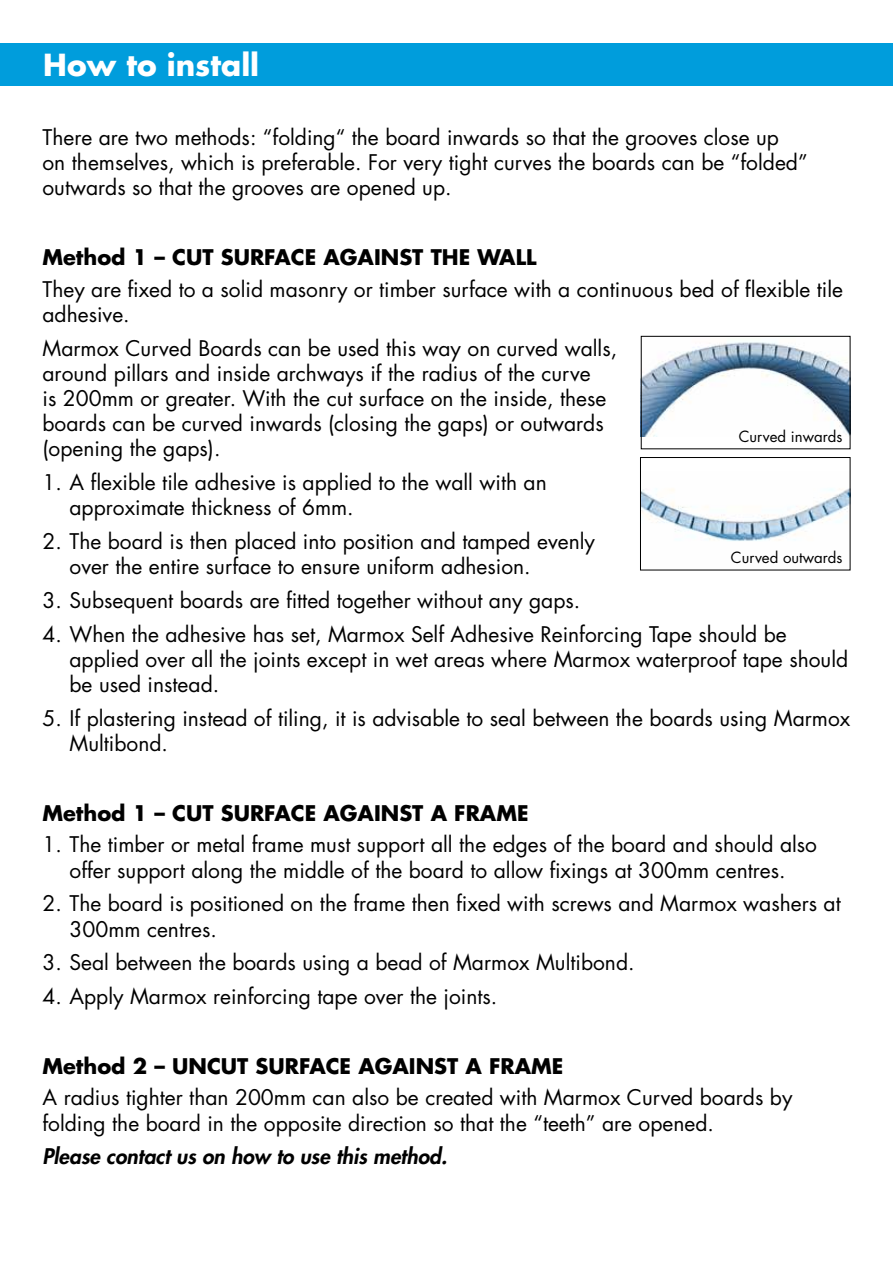
<style>
.page{position:relative;width:893px;height:1263px;background:#fff}
.page>*{position:absolute;margin:0;border:0;box-sizing:border-box;transform-origin:0 0}
.t1{font:700 29.55px "Futura Std";color:#fff}
.t2{font:21px/25.2px "Futura Std";color:#000}
.t3{font:700 21px "Futura Std";color:#000}
.t4{font:italic 800 21px "Futura Std";color:#000}
.t5{font:15px "Futura Std";color:#000}
</style>
<div class="page">
<div style="left:0;top:43px;width:893px;height:43px;background:#009ddc"></div>
<img style="left:642px;top:489px;width:206px;height:52px">
<div style="left:640px;top:457px;width:210px;height:113px;border:1px solid #000"></div>
<img style="left:643px;top:342px;width:205px;height:94px">
<div style="left:641px;top:336px;width:209px;height:113px;border:1px solid #000"></div>
<h1 class="t1" style="left:43px;top:46px;width:217px">How to install</h1>
<p class="t2" style="left:43px;top:125px;width:767px">There are two methods: “folding“ the board inwards so that the grooves close up<br>on themselves, which is preferable. For very tight curves the boards can be “folded” outwards so that the grooves are opened up.</p>
<p class="t3" style="left:43px;top:243px;width:495px">Method 1 – CUT SURFACE AGAINST THE WALL</p>
<p class="t2" style="left:43px;top:277px;width:802px">They are fixed to a solid masonry or timber surface with a continuous bed of flexible tile adhesive.</p>
<p class="t2" style="left:43px;top:336px;width:576px">Marmox Curved Boards can be used this way on curved walls, around pillars and inside archways if the radius of the curve<br>is 200mm or greater. With the cut surface on the inside, these boards can be curved inwards (closing the gaps) or outwards (opening the gaps).</p>
<p class="t2" style="left:70px;top:470px;width:479px;text-indent:-27px">1. A flexible tile adhesive is applied to the wall with an approximate thickness of 6mm.</p>
<p class="t2" style="left:70px;top:529px;width:527px;text-indent:-27px">2. The board is then placed into position and tamped evenly over the entire surface to ensure uniform adhesion.</p>
<p class="t2" style="left:43px;top:588px;width:539px">3. Subsequent boards are fitted together without any gaps.</p>
<p class="t2" style="left:70px;top:622px;width:780px;text-indent:-27px">4. When the adhesive has set, Marmox Self Adhesive Reinforcing Tape should be applied over all the joints except in wet areas where Marmox waterproof tape should be used instead.</p>
<p class="t2" style="left:70px;top:706px;width:782px;text-indent:-27px">5. If plastering instead of tiling, it is advisable to seal between the boards using Marmox<br>Multibond.</p>
<p class="t5" style="left:739px;top:427px;width:105px">Curved inwards</p>
<p class="t5" style="left:731px;top:548px;width:113px">Curved outwards</p>
<p class="t3" style="left:43px;top:799px;width:487px">Method 1 – CUT SURFACE AGAINST A FRAME</p>
<p class="t2" style="left:43px;top:832px;width:776px;text-align:center">1. The timber or metal frame must support all the edges of the board and should also offer support along the middle of the board to allow fixings at 300mm centres.</p>
<p class="t2" style="left:70px;top:891px;width:773px;text-indent:-27px">2. The board is positioned on the frame then fixed with screws and Marmox washers at<br>300mm centres.</p>
<p class="t2" style="left:43px;top:950px;width:594px">3. Seal between the boards using a bead of Marmox Multibond.</p>
<p class="t2" style="left:43px;top:984px;width:456px">4. Apply Marmox reinforcing tape over the joints.</p>
<p class="t3" style="left:43px;top:1052px;width:522px">Method 2 – UNCUT SURFACE AGAINST A FRAME</p>
<p class="t2" style="left:43px;top:1085px;width:751px">A radius tighter than 200mm can also be created with Marmox Curved boards by folding the board in the opposite direction so that the “teeth” are opened.</p>
<p class="t4" style="left:43px;top:1143px;width:406px">Please contact us on how to use this method.</p>
</div>
